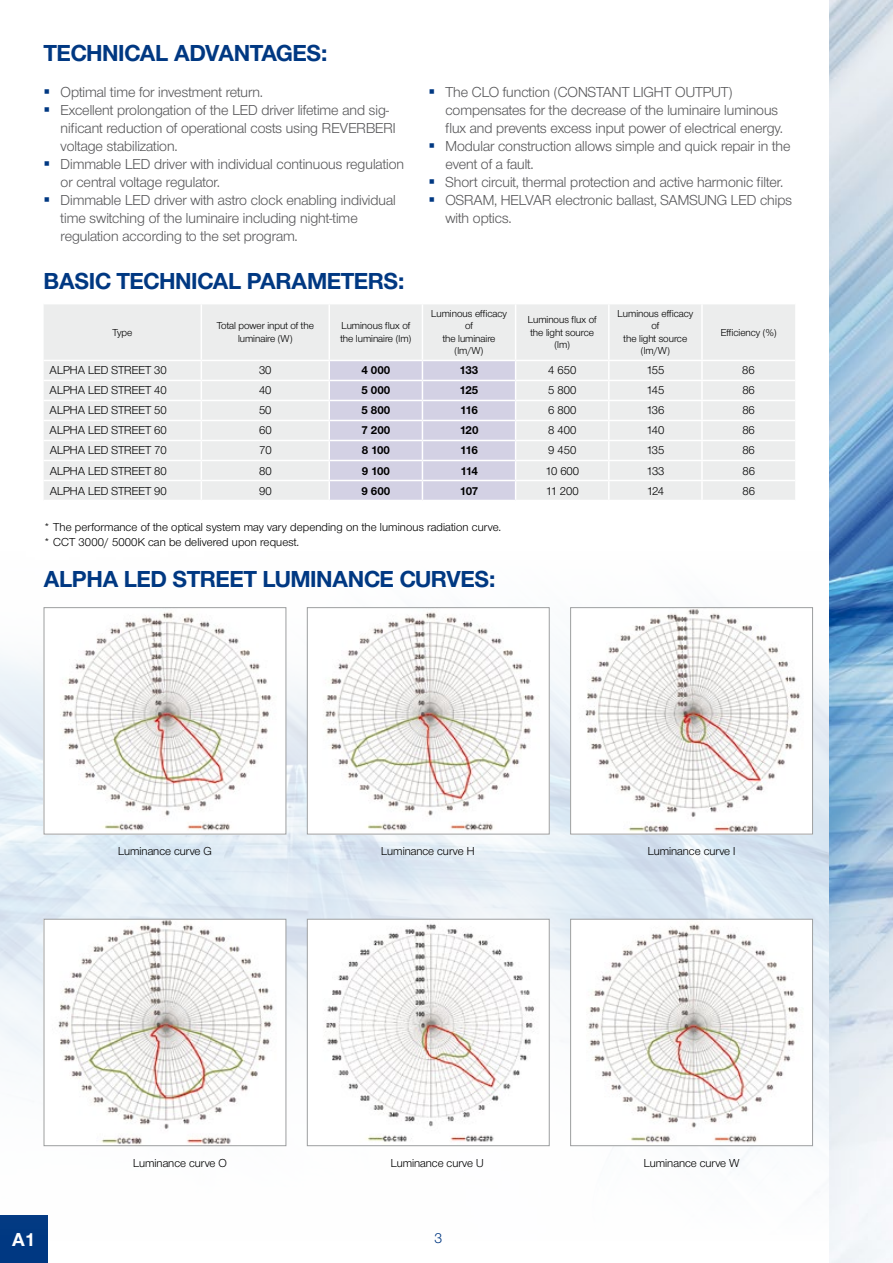
<style>
.page{position:relative;width:893px;height:1263px;background:#fff}
.page>*{position:absolute;margin:0;border:0;box-sizing:border-box;transform-origin:0 0}
.t1{font:700 24px "Nimbus Sans Novus DOT";letter-spacing:.005em;color:#003882}
.t2{font:700 19.5px "Nimbus Sans Novus DOT";color:#fff}
.t3{font:15px/18px "Nimbus Sans Novus DOT";color:#58585a}
.t4{font:15px "Nimbus Sans Novus DOT";color:#003882}
.t5{font:12px/14.4px "Nimbus Sans Novus DOT";color:#000}
.t6{font:700 12px "Nimbus Sans Novus DOT";color:#000}
.t7{font:10.5px/12.6px "Nimbus Sans Novus DOT";color:#000;text-align:center}
.s1{color:#003882}
</style>
<div class="page">
<img style="left:829px;top:0;width:64px;height:1263px">
<img style="left:0;top:514px;width:837px;height:749px">
<div style="left:44px;top:304px;width:751px;height:196px;background:#eceded"></div>
<hr style="left:201px;top:304px;width:1px;height:56px;background:#fff">
<hr style="left:328px;top:304px;width:2px;height:56px;background:#fff">
<hr style="left:422px;top:304px;width:1px;height:56px;background:#fff">
<hr style="left:515px;top:304px;width:1px;height:56px;background:#fff">
<hr style="left:608px;top:304px;width:2px;height:56px;background:#fff">
<hr style="left:701px;top:304px;width:2px;height:56px;background:#fff">
<hr style="left:44px;top:360px;width:157px;height:1px;background:#fff">
<hr style="left:201px;top:360px;width:128px;height:1px;background:#fff">
<hr style="left:516px;top:360px;width:93px;height:1px;background:#fff">
<hr style="left:609px;top:360px;width:93px;height:1px;background:#fff">
<hr style="left:702px;top:360px;width:93px;height:1px;background:#fff">
<hr style="left:44px;top:380px;width:157px;height:1px;background:#fff">
<hr style="left:201px;top:380px;width:128px;height:1px;background:#fff">
<hr style="left:516px;top:380px;width:93px;height:1px;background:#fff">
<hr style="left:609px;top:380px;width:93px;height:1px;background:#fff">
<hr style="left:702px;top:380px;width:93px;height:1px;background:#fff">
<hr style="left:44px;top:400px;width:157px;height:1px;background:#fff">
<hr style="left:201px;top:400px;width:128px;height:1px;background:#fff">
<hr style="left:516px;top:400px;width:93px;height:1px;background:#fff">
<hr style="left:609px;top:400px;width:93px;height:1px;background:#fff">
<hr style="left:702px;top:400px;width:93px;height:1px;background:#fff">
<hr style="left:44px;top:420px;width:157px;height:1px;background:#fff">
<hr style="left:201px;top:420px;width:128px;height:1px;background:#fff">
<hr style="left:516px;top:420px;width:93px;height:1px;background:#fff">
<hr style="left:609px;top:420px;width:93px;height:1px;background:#fff">
<hr style="left:702px;top:420px;width:93px;height:1px;background:#fff">
<hr style="left:44px;top:440px;width:157px;height:1px;background:#fff">
<hr style="left:201px;top:440px;width:128px;height:1px;background:#fff">
<hr style="left:516px;top:440px;width:93px;height:1px;background:#fff">
<hr style="left:609px;top:440px;width:93px;height:1px;background:#fff">
<hr style="left:702px;top:440px;width:93px;height:1px;background:#fff">
<hr style="left:44px;top:460px;width:157px;height:1px;background:#fff">
<hr style="left:201px;top:460px;width:128px;height:1px;background:#fff">
<hr style="left:516px;top:460px;width:93px;height:1px;background:#fff">
<hr style="left:609px;top:460px;width:93px;height:1px;background:#fff">
<hr style="left:702px;top:460px;width:93px;height:1px;background:#fff">
<hr style="left:44px;top:480px;width:157px;height:1px;background:#fff">
<hr style="left:201px;top:480px;width:128px;height:1px;background:#fff">
<svg style="left:201px;top:361px;width:1px;height:139px"></svg>
<hr style="left:516px;top:480px;width:93px;height:1px;background:#fff">
<svg style="left:328px;top:360px;width:188px;height:140px"></svg>
<hr style="left:609px;top:480px;width:93px;height:1px;background:#fff">
<svg style="left:608px;top:361px;width:2px;height:139px"></svg>
<hr style="left:702px;top:480px;width:93px;height:1px;background:#fff">
<svg style="left:701px;top:361px;width:2px;height:139px"></svg>
<img style="left:572px;top:609px;width:239px;height:223px">
<div style="left:570px;top:607px;width:243px;height:227px;border:1px solid #9c9e9f"></div>
<img style="left:46px;top:921px;width:238px;height:223px">
<div style="left:44px;top:919px;width:242px;height:227px;border:1px solid #9c9e9f"></div>
<img style="left:46px;top:609px;width:238px;height:223px">
<div style="left:44px;top:607px;width:242px;height:227px;border:1px solid #9c9e9f"></div>
<img style="left:309px;top:609px;width:239px;height:223px">
<div style="left:307px;top:607px;width:243px;height:227px;border:1px solid #9c9e9f"></div>
<img style="left:309px;top:921px;width:239px;height:223px">
<div style="left:307px;top:919px;width:243px;height:227px;border:1px solid #9c9e9f"></div>
<img style="left:572px;top:921px;width:239px;height:223px">
<div style="left:570px;top:919px;width:243px;height:227px;border:1px solid #9c9e9f"></div>
<h1 class="t1" style="left:44px;top:39px;width:285px">TECHNICAL ADVANTAGES:</h1>
<p class="t3" style="left:44px;top:84px;width:221px"><span class="s1">▪</span> Optimal time for investment return.</p>
<p class="t3" style="left:61px;top:102px;width:337px;text-indent:-17px"><span class="s1">▪</span> Excellent prolongation of the LED driver lifetime and sig&shy;nificant reduction of operational costs using REVERBERI voltage stabilization.</p>
<p class="t3" style="left:61px;top:156px;width:345px;text-indent:-17px"><span class="s1">▪</span> Dimmable LED driver with individual continuous regulation or central voltage regulator.</p>
<p class="t3" style="left:61px;top:192px;width:337px;text-indent:-17px"><span class="s1">▪</span> Dimmable LED driver with astro clock enabling individual time switching of the luminaire including night-time regulation according to the set program.</p>
<h1 class="t1" style="left:44px;top:266px;width:362px">BASIC TECHNICAL PARAMETERS:</h1>
<p class="t7" style="left:113px;top:326px;width:21px">Type</p>
<p class="t7" style="left:217px;top:320px;width:99px">Total power input of the luminaire (W)</p>
<p class="t7" style="left:340px;top:320px;width:72px;text-align:left">Luminous flux of the luminaire (lm)</p>
<p class="t3" style="left:445px;top:84px;width:339px;text-indent:-17px"><span class="s1">▪</span> The CLO function (CONSTANT LIGHT OUTPUT) compensates for the decrease of the luminaire luminous flux and prevents excess input power of electrical energy.</p>
<p class="t3" style="left:445px;top:138px;width:347px;text-indent:-17px"><span class="s1">▪</span> Modular construction allows simple and quick repair in the event of a fault.</p>
<p class="t3" style="left:428px;top:174px;width:356px"><span class="s1">▪</span> Short circuit, thermal protection and active harmonic filter.</p>
<p class="t3" style="left:445px;top:192px;width:348px;text-indent:-17px"><span class="s1">▪</span> OSRAM, HELVAR electronic ballast, SAMSUNG LED chips with optics.</p>
<p class="t7" style="left:431px;top:307px;width:77px">Luminous efficacy of<br>the luminaire (lm/W)</p>
<p class="t7" style="left:528px;top:313px;width:70px">Luminous flux of the light source (lm)</p>
<p class="t7" style="left:618px;top:307px;width:77px">Luminous efficacy of<br>the light source (lm/W)</p>
<p class="t7" style="left:721px;top:326px;width:57px">Efficiency (%)</p>
<p class="t5" style="left:50px;top:363px;width:119px">ALPHA LED STREET 30</p>
<p class="t5" style="left:259px;top:363px;width:14px">30</p>
<p class="t6" style="left:361px;top:363px;width:30px">4 000</p>
<p class="t6" style="left:460px;top:363px;width:20px">133</p>
<p class="t5" style="left:548px;top:363px;width:30px">4 650</p>
<p class="t5" style="left:646px;top:363px;width:20px">155</p>
<p class="t5" style="left:742px;top:363px;width:14px">86</p>
<p class="t5" style="left:50px;top:383px;width:119px">ALPHA LED STREET 40</p>
<p class="t5" style="left:259px;top:383px;width:14px">40</p>
<p class="t6" style="left:361px;top:383px;width:30px">5 000</p>
<p class="t6" style="left:460px;top:383px;width:20px">125</p>
<p class="t5" style="left:548px;top:383px;width:30px">5 800</p>
<p class="t5" style="left:646px;top:383px;width:19px">145</p>
<p class="t5" style="left:742px;top:383px;width:14px">86</p>
<p class="t5" style="left:50px;top:403px;width:119px">ALPHA LED STREET 50</p>
<p class="t5" style="left:259px;top:403px;width:14px">50</p>
<p class="t6" style="left:361px;top:403px;width:30px">5 800</p>
<p class="t6" style="left:460px;top:403px;width:19px">116</p>
<p class="t5" style="left:548px;top:403px;width:30px">6 800</p>
<p class="t5" style="left:646px;top:403px;width:20px">136</p>
<p class="t5" style="left:742px;top:403px;width:14px">86</p>
<p class="t5" style="left:50px;top:423px;width:119px">ALPHA LED STREET 60</p>
<p class="t5" style="left:259px;top:423px;width:14px">60</p>
<p class="t6" style="left:361px;top:423px;width:30px">7 200</p>
<p class="t6" style="left:460px;top:423px;width:20px">120</p>
<p class="t5" style="left:548px;top:423px;width:30px">8 400</p>
<p class="t5" style="left:646px;top:423px;width:19px">140</p>
<p class="t5" style="left:742px;top:423px;width:14px">86</p>
<p class="t5" style="left:50px;top:443px;width:119px">ALPHA LED STREET 70</p>
<p class="t5" style="left:259px;top:443px;width:14px">70</p>
<p class="t6" style="left:362px;top:443px;width:30px">8 100</p>
<p class="t6" style="left:460px;top:443px;width:19px">116</p>
<p class="t5" style="left:548px;top:443px;width:30px">9 450</p>
<p class="t5" style="left:646px;top:443px;width:20px">135</p>
<p class="t5" style="left:742px;top:443px;width:14px">86</p>
<p class="t5" style="left:50px;top:463px;width:119px">ALPHA LED STREET 80</p>
<p class="t5" style="left:259px;top:463px;width:14px">80</p>
<p class="t6" style="left:362px;top:463px;width:30px">9 100</p>
<p class="t6" style="left:460px;top:463px;width:19px">114</p>
<p class="t5" style="left:545px;top:463px;width:35px">10 600</p>
<p class="t5" style="left:646px;top:463px;width:20px">133</p>
<p class="t5" style="left:742px;top:463px;width:14px">86</p>
<p class="t5" style="left:50px;top:483px;width:119px">ALPHA LED STREET 90</p>
<p class="t5" style="left:259px;top:483px;width:14px">90</p>
<p class="t6" style="left:361px;top:483px;width:30px">9 600</p>
<p class="t6" style="left:460px;top:483px;width:20px">107</p>
<p class="t5" style="left:546px;top:483px;width:35px">11 200</p>
<p class="t5" style="left:647px;top:483px;width:19px">124</p>
<p class="t5" style="left:742px;top:483px;width:14px">86</p>
<p class="t5" style="left:44px;top:520px;width:459px">* The performance of the optical system may vary depending on the luminous radiation curve. * CCT 3000/ 5000K can be delivered upon request.</p>
<h1 class="t1" style="left:44px;top:565px;width:453px">ALPHA LED STREET LUMINANCE CURVES:</h1>
<p class="t5" style="left:118px;top:844px;width:95px">Luminance curve G</p>
<p class="t5" style="left:381px;top:844px;width:95px">Luminance curve H</p>
<p class="t5" style="left:648px;top:844px;width:89px">Luminance curve I</p>
<p class="t5" style="left:133px;top:1155px;width:95px">Luminance curve O</p>
<p class="t5" style="left:391px;top:1155px;width:94px">Luminance curve U</p>
<p class="t5" style="left:644px;top:1155px;width:97px">Luminance curve W</p>
<h2 class="t2" style="left:12px;top:1227px;width:25px">A1</h2>
<p class="t4" style="left:434px;top:1230px;width:9px">3</p>
</div>
